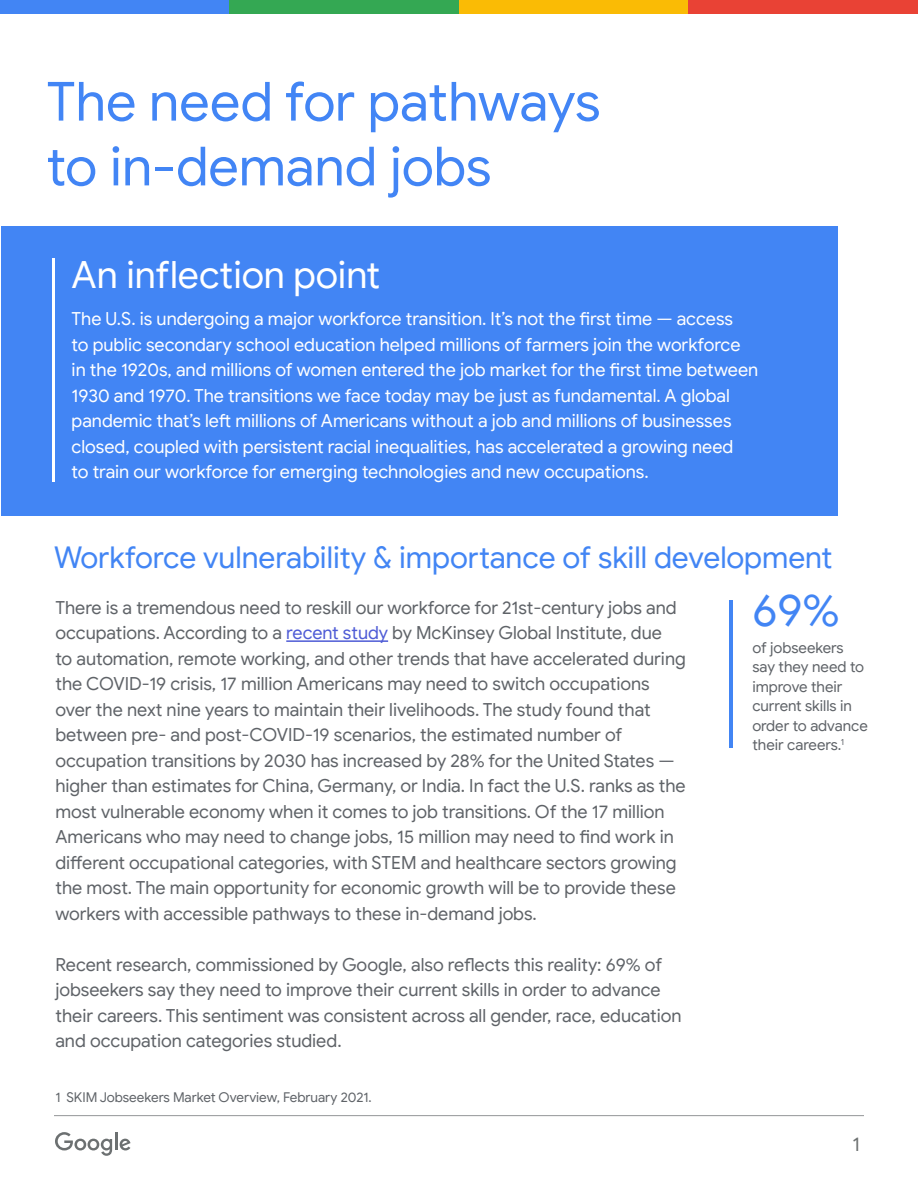
<style>
.page{position:relative;width:918px;height:1188px;background:#fff}
.page>*{position:absolute;margin:0;border:0;box-sizing:border-box;transform-origin:0 0}
.t1{font:54px "Google Sans";letter-spacing:-.005em;color:#4285f5}
.t2{font:45px "Google Sans";color:#4285f4}
.t3{font:37.5px "Google Sans";letter-spacing:-.005em;color:#fff}
.t4{font:30px "Google Sans";color:#4285f4}
.t5{font:19.5px "Google Sans";color:#6d7171}
.t6{font:18px/25.5px "Google Sans";color:#5f6368}
.t7{font:18px/25.5px "Google Sans";color:#fff}
.t8{font:15px/19.5px "Google Sans";color:#5f6368}
.t9{font:13.5px "Google Sans";color:#5f6368}
.s1{color:#4f5cd6}
</style>
<div class="page">
<svg style="left:55px;top:1132px;width:76px;height:24px"></svg>
<hr style="left:54px;top:1115px;width:810px;height:1px;background:#939598">
<div style="left:1px;top:227px;width:836px;height:289px;background:#4285f4"></div>
<hr style="left:286px;top:640px;width:102px;height:2px;background:#4f5cd6">
<hr style="left:729px;top:600px;width:4px;height:148px;background:#4285f4">
<hr style="left:52px;top:258px;width:3px;height:224px;background:#fff">
<div style="left:0;top:0;width:230px;height:14px;background:#4285f4"></div>
<div style="left:230px;top:0;width:229px;height:14px;background:#34a853"></div>
<div style="left:459px;top:0;width:229px;height:14px;background:#fabb05"></div>
<div style="left:688px;top:0;width:230px;height:14px;background:#e94235"></div>
<p class="t1" style="left:46px;top:69px;width:556px">The need for pathways</p>
<p class="t1" style="left:46px;top:134px;width:446px">to in-demand jobs</p>
<p class="t3" style="left:72px;top:252px;width:310px">An inf lection point</p>
<p class="t7" style="left:72px;top:306px;width:688px">The U.S. is undergoing a major workforce transition. It’s not the first time — access<br>to public secondary school education helped millions of farmers join the workforce in the 1920s, and millions of women entered the job market for the first time between 1930 and 1970. The transitions we face today may be just as fundamental. A global pandemic that’s left millions of Americans without a job and millions of businesses closed, coupled with persistent racial inequalities, has accelerated a growing need<br>to train our workforce for emerging technologies and new occupations.</p>
<p class="t4" style="left:54px;top:539px;width:780px">Workforce vulnerability &amp; importance of skill development</p>
<p class="t6" style="left:55px;top:594px;width:623px">There is a tremendous need to reskill our workforce for 21st-century jobs and occupations. According to a <span class="s1">recent study</span> by McKinsey Global Institute, due</p>
<p class="t2" style="left:752px;top:583px;width:89px">69%</p>
<p class="t6" style="left:55px;top:645px;width:632px">to automation, remote working, and other trends that have accelerated during the COVID-19 crisis, 17 million Americans may need to switch occupations over the next nine years to maintain their livelihoods. The study found that between pre- and post-COVID-19 scenarios, the estimated number of occupation transitions by 2030 has increased by 28% for the United States — higher than estimates for China, Germany, or India. In fact the U.S. ranks as the most vulnerable economy when it comes to job transitions. Of the 17 million Americans who may need to change jobs, 15 million may need to find work in different occupational categories, with STEM and healthcare sectors growing the most. The main opportunity for economic growth will be to provide these workers with accessible pathways to these in-demand jobs.</p>
<p class="t6" style="left:55px;top:951px;width:628px">Recent research, commissioned by Google, also reflects this reality: 69% of jobseekers say they need to improve their current skills in order to advance their careers. This sentiment was consistent across all gender, race, education and occupation categories studied.</p>
<p class="t8" style="left:752px;top:638px;width:117px">of jobseekers say they need to improve their current skills in order to advance their careers.<sup>1</sup></p>
<p class="t9" style="left:55px;top:1089px;width:318px">1 SKIM Jobseekers Market Overview, February 2021.</p>
<p class="t5" style="left:853px;top:1132px;width:9px">1</p>
</div>
